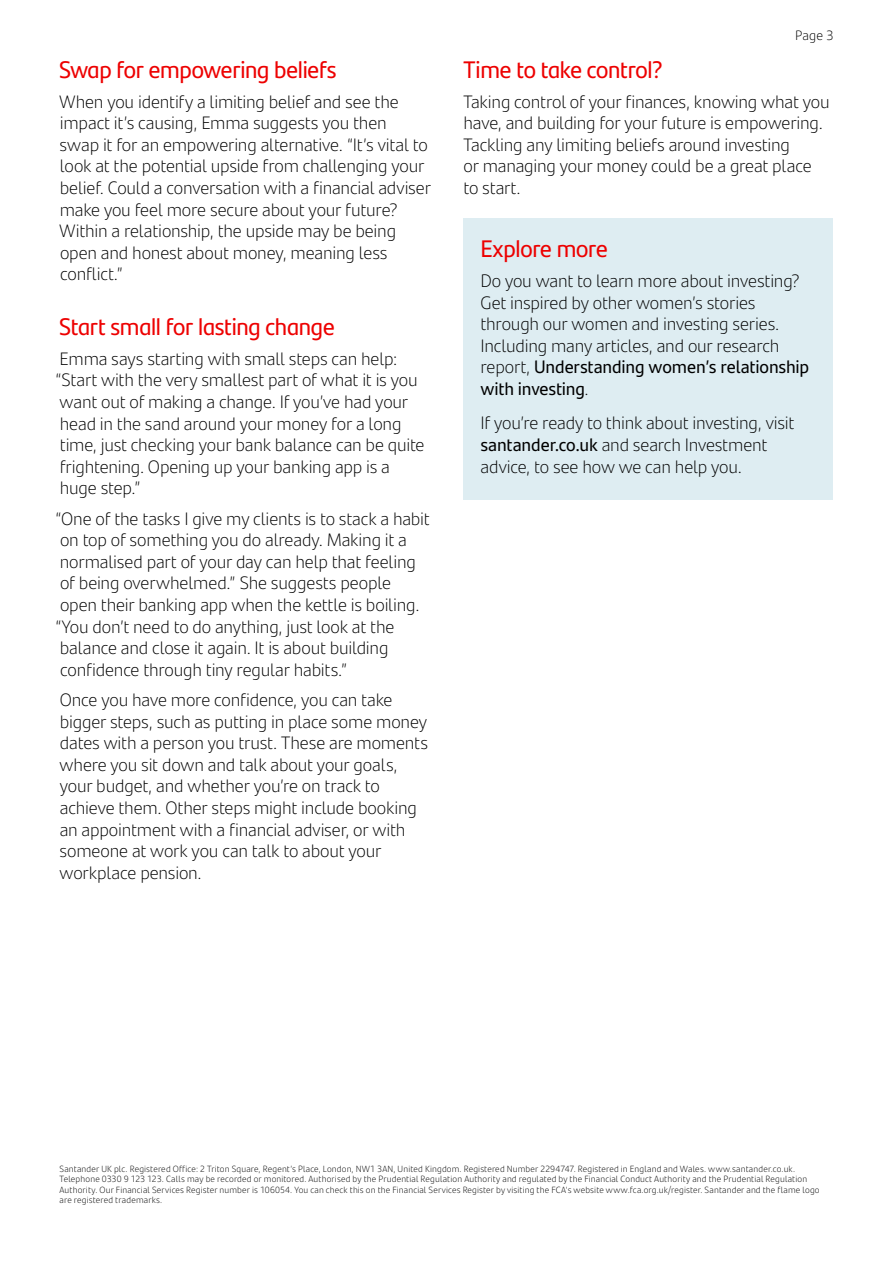
<style>
.page{position:relative;width:893px;height:1263px;background:#fff}
.page>*{position:absolute;margin:0;border:0;box-sizing:border-box;transform-origin:0 0}
.t1{font:24px "Santander Headline";letter-spacing:-.015em;color:#ed0000}
.t2{font:300 18px/21.6px "Santander Text";letter-spacing:-.01em;color:#000}
.t3{font:300 13.5px "Santander Text";color:#000}
.t4{font:300 9px/10.5px "Santander Text";letter-spacing:.015em;color:#000}
.s1{font-weight:400}
</style>
<div class="page">
<div style="left:463px;top:218px;width:370px;height:282px;background:#deedf2"></div>
<h1 class="t1" style="left:59px;top:51px;width:279px">Swap for empowering beliefs</h1>
<p class="t2" style="left:59px;top:90px;width:373px">When you identify a limiting belief and see the impact it’s causing, Emma suggests you then<br>swap it for an empowering alternative. “It’s vital to look at the potential upside from challenging your belief. Could a conversation with a financial adviser make you feel more secure about your future?<br>Within a relationship, the upside may be being open and honest about money, meaning less conflict.”</p>
<h1 class="t1" style="left:59px;top:308px;width:277px">Start small for lasting change</h1>
<p class="t2" style="left:55px;top:347px;width:371px">Emma says starting with small steps can help: “Start with the very smallest part of what it is you want out of making a change. If you’ve had your head in the sand around your money for a long time, just checking your bank balance can be quite frightening. Opening up your banking app is a huge step.”</p>
<p class="t2" style="left:55px;top:507px;width:376px">“One of the tasks I give my clients is to stack a habit on top of something you do already. Making it a normalised part of your day can help that feeling of being overwhelmed.” She suggests people<br>open their banking app when the kettle is boiling. “You don’t need to do anything, just look at the balance and close it again. It is about building confidence through tiny regular habits.”</p>
<p class="t2" style="left:59px;top:688px;width:370px">Once you have more confidence, you can take bigger steps, such as putting in place some money dates with a person you trust. These are moments where you sit down and talk about your goals, your budget, and whether you’re on track to achieve them. Other steps might include booking an appointment with a financial adviser, or with someone at work you can talk to about your workplace pension.</p>
<p class="t3" style="left:795px;top:25px;width:40px">Page 3</p>
<h1 class="t1" style="left:463px;top:51px;width:201px">Time to take control?</h1>
<p class="t2" style="left:463px;top:90px;width:368px">Taking control of your finances, knowing what you have, and building for your future is empowering.<br>Tackling any limiting beliefs around investing<br>or managing your money could be a great place to start.</p>
<h1 class="t1" style="left:480px;top:230px;width:129px">Explore more</h1>
<p class="t2" style="left:480px;top:269px;width:330px">Do you want to learn more about investing?<br>Get inspired by other women’s stories through our women and investing series.<br>Including many articles, and our research report, <span class="s1">Understanding women’s relationship with investing</span>.</p>
<p class="t2" style="left:480px;top:411px;width:315px">If you’re ready to think about investing, visit <span class="s1">santander.co.uk</span> and search Investment advice, to see how we can help you.</p>
<p class="t4" style="left:60px;top:1163px;width:762px">Santander UK plc. Registered Office: 2 Triton Square, Regent’s Place, London, NW1 3AN, United Kingdom. Registered Number 2294747. Registered in England and Wales. www.santander.co.uk.<br>Telephone 0330 9 123 123. Calls may be recorded or monitored. Authorised by the Prudential Regulation Authority and regulated by the Financial Conduct Authority and the Prudential Regulation Authority. Our Financial Services Register number is 106054. You can check this on the Financial Services Register by visiting the FCA’s website www.fca.org.uk/register. Santander and the flame logo are registered trademarks.</p>
</div>
